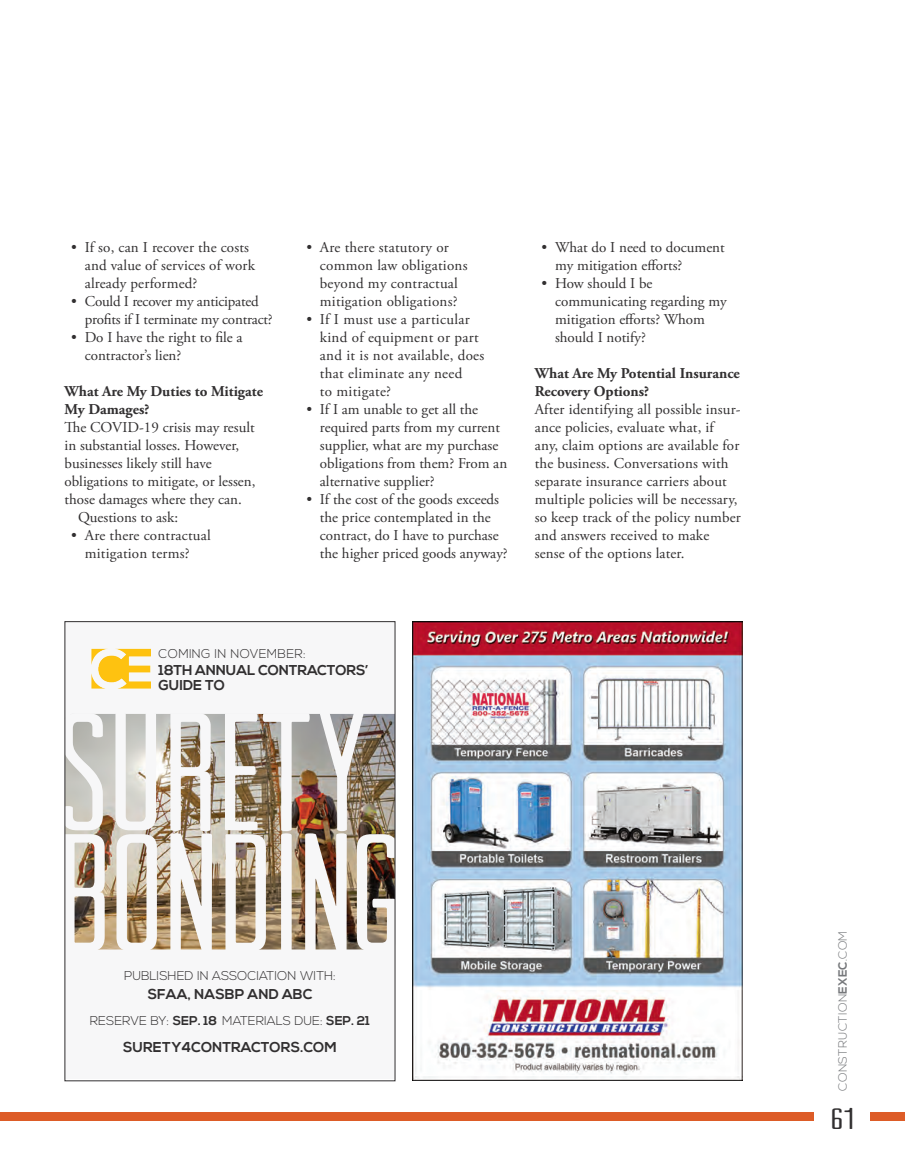
<style>
.page{position:relative;width:905px;height:1175px;background:#fff}
.page>*{position:absolute;margin:0;border:0;box-sizing:border-box;transform-origin:0 0}
.t1{font:168.3px/120.9px "Arvil Sans";color:#f7f7f8}
.t2{font:30px "Arvil Sans";color:#312f30;scale:1.3 1}
.Body_No_Indent{font:15px/18px "Adobe Garamond Pro";color:#312f30}
.Body_No_Indent-2{font:15px/18px "Adobe Garamond Pro";letter-spacing:.02em;color:#312f30}
.Subhead{font:700 15px/18px "Adobe Garamond Pro";color:#312f30}
.Body{font:15px "Adobe Garamond Pro";color:#312f30}
.t3{font:700 14.25px/15px "Nexa";color:#312f30}
.t4{font:300 12.75px "Nexa";color:#312f30}
.t5{font:300 12.75px "Nexa";letter-spacing:.02em;color:#312f30}
.t6{font:300 12px "Nexa";letter-spacing:.02em;color:#76787b}
.s1{font-weight:700}
</style>
<div class="page">
<div style="left:0;top:1112px;width:813px;height:8px;background:#dd5c27"></div>
<div style="left:869px;top:1112px;width:35px;height:8px;background:#dd5c27"></div>
<img style="left:412px;top:621px;width:330px;height:459px">
<div style="left:65px;top:621px;width:330px;height:458px;background:#f7f7f8"></div>
<img style="left:66px;top:714px;width:327px;height:235px">
<img style="left:91px;top:648px;width:59px;height:41px">
<div style="left:64px;top:621px;width:331px;height:460px;border:1px solid #312f30"></div>
<p class="Body_No_Indent" style="left:85px;top:239px;width:172px;text-indent:-14px">• If so, can I recover the costs and value of services of work already performed?</p>
<p class="Body_No_Indent" style="left:85px;top:293px;width:189px;text-indent:-14px">• Could I recover my anticipated profits if I terminate my contract?</p>
<p class="Body_No_Indent" style="left:85px;top:329px;width:159px;text-indent:-14px">• Do I have the right to file a contractor’s lien?</p>
<p class="Subhead" style="left:64px;top:383px;width:200px">What Are My Duties to Mitigate<br>My Damages?</p>
<p class="Body_No_Indent" style="left:64px;top:419px;width:192px">The COVID-19 crisis may result in substantial losses. However, businesses likely still have obligations to mitigate, or lessen, those damages where they can.</p>
<p class="Body" style="left:78px;top:508px;width:102px">Questions to ask:</p>
<p class="Body_No_Indent" style="left:71px;top:527px;width:141px;text-align:center">• Are there contractual mitigation terms?</p>
<p class="Body_No_Indent" style="left:320px;top:239px;width:149px;text-indent:-14px">• Are there statutory or common law obligations beyond my contractual mitigation obligations?</p>
<p class="Body_No_Indent-2" style="left:320px;top:311px;width:166px;text-indent:-14px">• If I must use a particular kind of equipment or part and it is not available, does that eliminate any need<br>to mitigate?</p>
<p class="Body_No_Indent" style="left:320px;top:401px;width:189px;text-indent:-14px">• If I am unable to get all the required parts from my current supplier, what are my purchase obligations from them? From an alternative supplier?</p>
<p class="Body_No_Indent" style="left:320px;top:491px;width:189px;text-indent:-14px">• If the cost of the goods exceeds the price contemplated in the contract, do I have to purchase the higher priced goods anyway?</p>
<p class="Body_No_Indent" style="left:555px;top:239px;width:171px;text-indent:-14px">• What do I need to document my mitigation efforts?</p>
<p class="Body_No_Indent" style="left:555px;top:275px;width:173px;text-indent:-14px">• How should I be communicating regarding my mitigation efforts? Whom should I notify?</p>
<p class="Subhead" style="left:534px;top:365px;width:206px">What Are My Potential Insurance<br>Recovery Options?</p>
<p class="Body_No_Indent" style="left:534px;top:401px;width:207px">After identifying all possible insur&shy;ance policies, evaluate what, if any, claim options are available for the business. Conversations with separate insurance carriers about multiple policies will be necessary, so keep track of the policy number and answers received to make sense of the options later.</p>
<p class="t5" style="left:159px;top:646px;width:149px">COMING IN NOVEMBER:</p>
<p class="t3" style="left:159px;top:663px;width:211px">18TH ANNUAL CONTRACTORS’<br>GUIDE TO</p>
<p class="t1" style="left:57px;top:708px;width:348px">SURETY<br>BONDING</p>
<p class="t4" style="left:124px;top:968px;width:213px">PUBLISHED IN ASSOCIATION WITH:</p>
<p class="t3" style="left:148px;top:987px;width:166px">SFAA, NASBP AND ABC</p>
<p class="t4" style="left:90px;top:1013px;width:281px">RESERVE BY: <span class="s1">SEP. 18</span> MATERIALS DUE: <span class="s1">SEP. 21</span></p>
<p class="t3" style="left:123px;top:1039px;width:215px">SURETY4CONTRACTORS.COM</p>
<p class="t6" style="left:835px;top:1090px;width:162px;rotate:-90deg">CONSTRUCTION<span class="s1">EXEC</span>.COM</p>
<h2 class="t2" style="left:830px;top:1102px;width:19px">61</h2>
</div>
